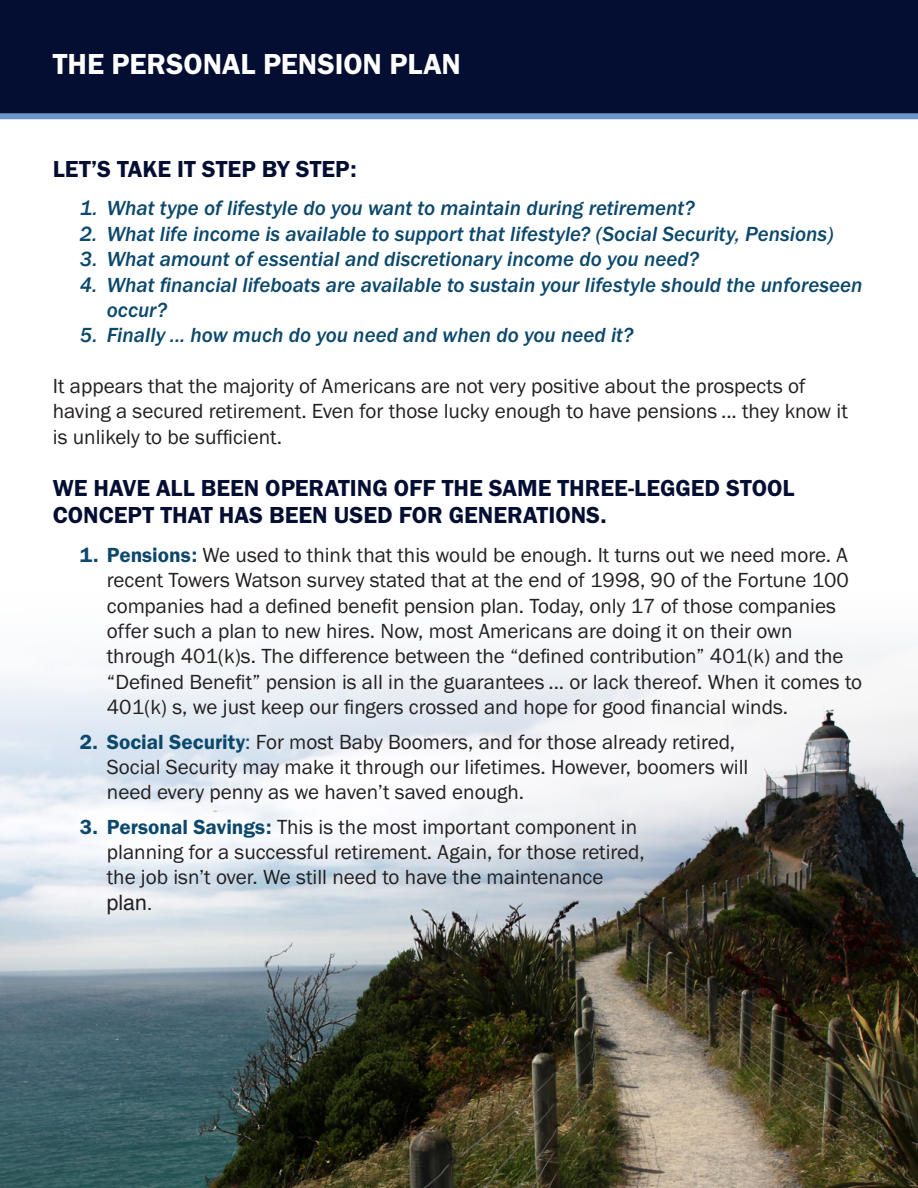
<style>
.page{position:relative;width:918px;height:1188px;background:#fff}
.page>*{position:absolute;margin:0;border:0;box-sizing:border-box;transform-origin:0 0}
.t1{font:30px "Franklin Gothic URW Dem";color:#fff}
.t2{font:24px/27px "Franklin Gothic URW Dem";color:#040e32}
.t3{font:21.15px/25.3px "Franklin Gothic URW Boo";color:#231f20}
.t4{font:21.15px/25.3px "Franklin Gothic URW Med Ita";color:#0b486c}
.s1{font-family:"Franklin Gothic URW Dem";color:#0b486c}
.s2{color:#0b486c}
.s3{font-family:"Helvetica"}
</style>
<div class="page">
<img style="left:0;top:645px;width:918px;height:543px">
<div style="left:0;top:0;width:918px;height:119px;background:#040e32"></div>
<p class="t1" style="left:53px;top:46px;width:410px">THE PERSONAL PENSION PLAN</p>
<p class="t2" style="left:53px;top:155px;width:305px">LET’S TAKE IT STEP BY STEP:</p>
<p class="t4" style="left:80px;top:196px;width:616px">1. What type of lifestyle do you want to maintain during retirement?</p>
<p class="t4" style="left:80px;top:221px;width:755px">2. What life income is available to support that lifestyle? (Social Security, Pensions)</p>
<p class="t4" style="left:80px;top:246px;width:621px">3. What amount of essential and discretionary income do you need?</p>
<p class="t4" style="left:107px;top:272px;width:757px;text-indent:-27px">4. What financial lifeboats are available to sustain your lifestyle should the unforeseen occur?</p>
<p class="t4" style="left:80px;top:322px;width:555px">5. Finally ... how much do you need and when do you need it?</p>
<p class="t3" style="left:53px;top:373px;width:797px">It appears that the majority of Americans are not very positive about the prospects of having a secured retirement. Even for those lucky enough to have pensions ... they know it is unlikely to be sufficient.</p>
<p class="t2" style="left:53px;top:474px;width:743px">WE HAVE ALL BEEN OPERATING OFF THE SAME THREE-LEGGED STOOL<br>CONCEPT THAT HAS BEEN USED FOR GENERATIONS.</p>
<p class="t3" style="left:107px;top:542px;width:757px;text-indent:-27px"><span class="s1">1. Pensions:</span> We used to think that this would be enough. It turns out we need more. A recent Towers Watson survey stated that at the end of 1998, 90 of the Fortune 100 companies had a defined benefit pension plan. Today, only 17 of those companies offer such a plan to new hires. Now, most Americans are doing it on their own through 401(k)s. The difference between the “defined contribution” 401(k) and the “Defined Benefit” pension is all in the guarantees ... or lack thereof. When it comes to 401(k) s, we just keep our fingers crossed and hope for good financial winds.</p>
<p class="t3" style="left:107px;top:728px;width:643px;text-indent:-27px"><span class="s1">2. Social Security</span><span class="s2">:</span> For most Baby Boomers, and for those already retired,<br>Social Security may make it through our lifetimes. However, boomers will need every penny as we haven’t saved enough.</p>
<p class="t3" style="left:107px;top:814px;width:539px;text-indent:-27px"><span class="s1">3. Personal Savings:</span> This is the most important component in planning for a successful retirement. Again, for those retired, the job isn’t over. We still need to have the maintenance <span class="s3">plan.</span></p>
</div>
